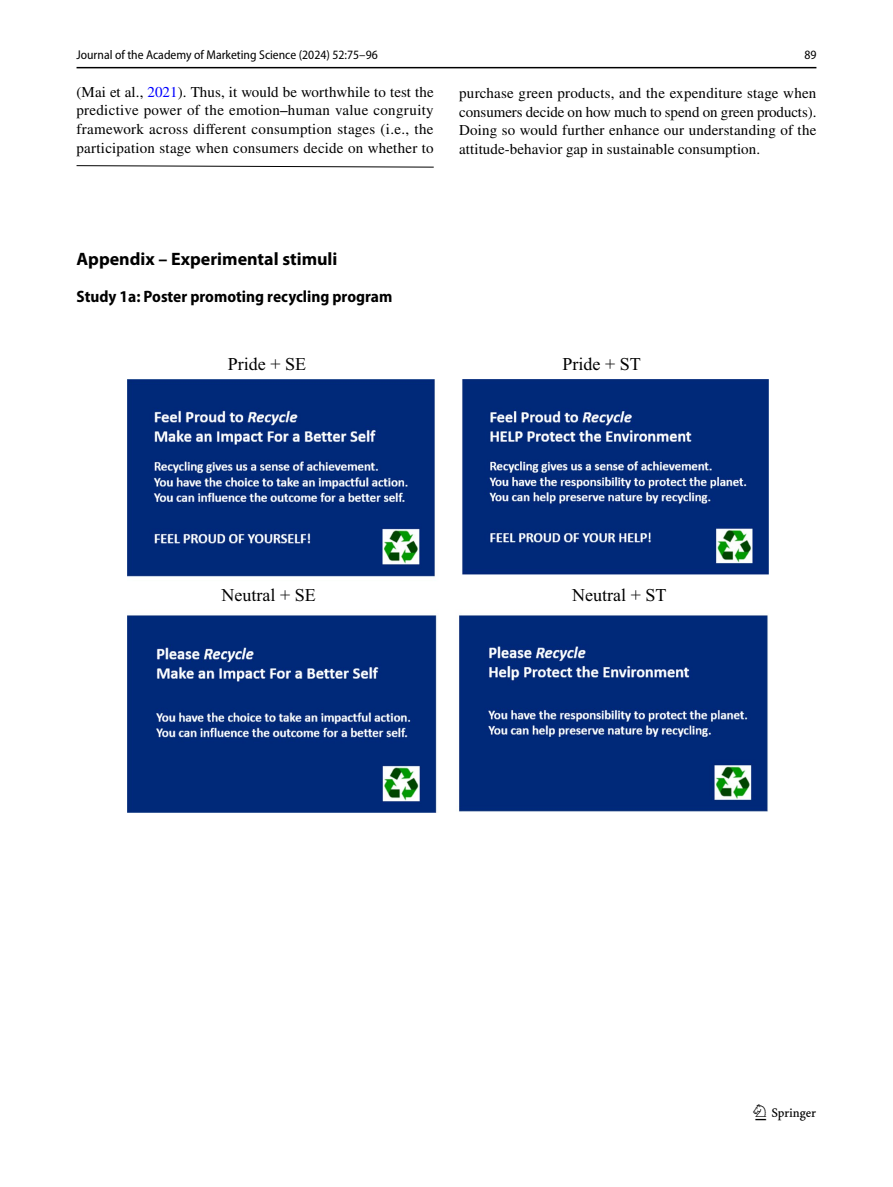
<style>
.page{position:relative;width:893px;height:1187px;background:#fff}
.page>*{position:absolute;margin:0;border:0;box-sizing:border-box;transform-origin:0 0}
.t1{font:22.5px "Springnew Regular 3";color:#000}
.t2{font:18px "Times New Roman PSMT4";color:#000}
.t3{font:700 18px "Myriad Pro";color:#000}
.t4{font:700 semi-condensed 16.5px "Myriad Pro";color:#000}
.t5{font:15px/18.8px "STIX";letter-spacing:.01em;color:#000;text-align:justify}
.t6{font:semi-condensed 12.75px "Myriad Pro";color:#000}
.s1{color:#00f}
.s2{font-style:italic}
</style>
<div class="page">
<hr style="left:77px;top:67px;width:739px;height:1px;background:#000">
<img style="left:128px;top:379px;width:640px;height:433px">
<svg style="left:76px;top:165px;width:358px;height:3px"></svg>
<p class="t6" style="left:77px;top:48px;width:303px">Journal of the Academy of Marketing Science (2024) 52:75–96</p>
<p class="t6" style="left:804px;top:48px;width:14px">89</p>
<p class="t5" style="left:77px;top:83px;width:359px">(Mai et al., <span class="s1">2021</span>). Thus, it would be worthwhile to test the predictive power of the emotion<span class="s2">‒</span>human value congruity framework across different consumption stages (i.e., the participation stage when consumers decide on whether to</p>
<p class="t5" style="left:459px;top:84px;width:359px">purchase green products, and the expenditure stage when consumers decide on how much to spend on green products).<br>Doing so would further enhance our understanding of the attitude-behavior gap in sustainable consumption.</p>
<p class="t3" style="left:77px;top:247px;width:262px">Appendix – Experimental stimuli</p>
<p class="t4" style="left:77px;top:287px;width:317px">Study 1a: Poster promoting recycling program</p>
<p class="t2" style="left:228px;top:358px;width:80px">Pride + SE</p>
<p class="t2" style="left:563px;top:358px;width:80px">Pride + ST</p>
<p class="t2" style="left:222px;top:588px;width:96px">Neutral + SE</p>
<p class="t2" style="left:572px;top:588px;width:96px">Neutral + ST</p>
<h1 class="t1" style="left:755px;top:1104px;width:62px">1 3</h1>
</div>
